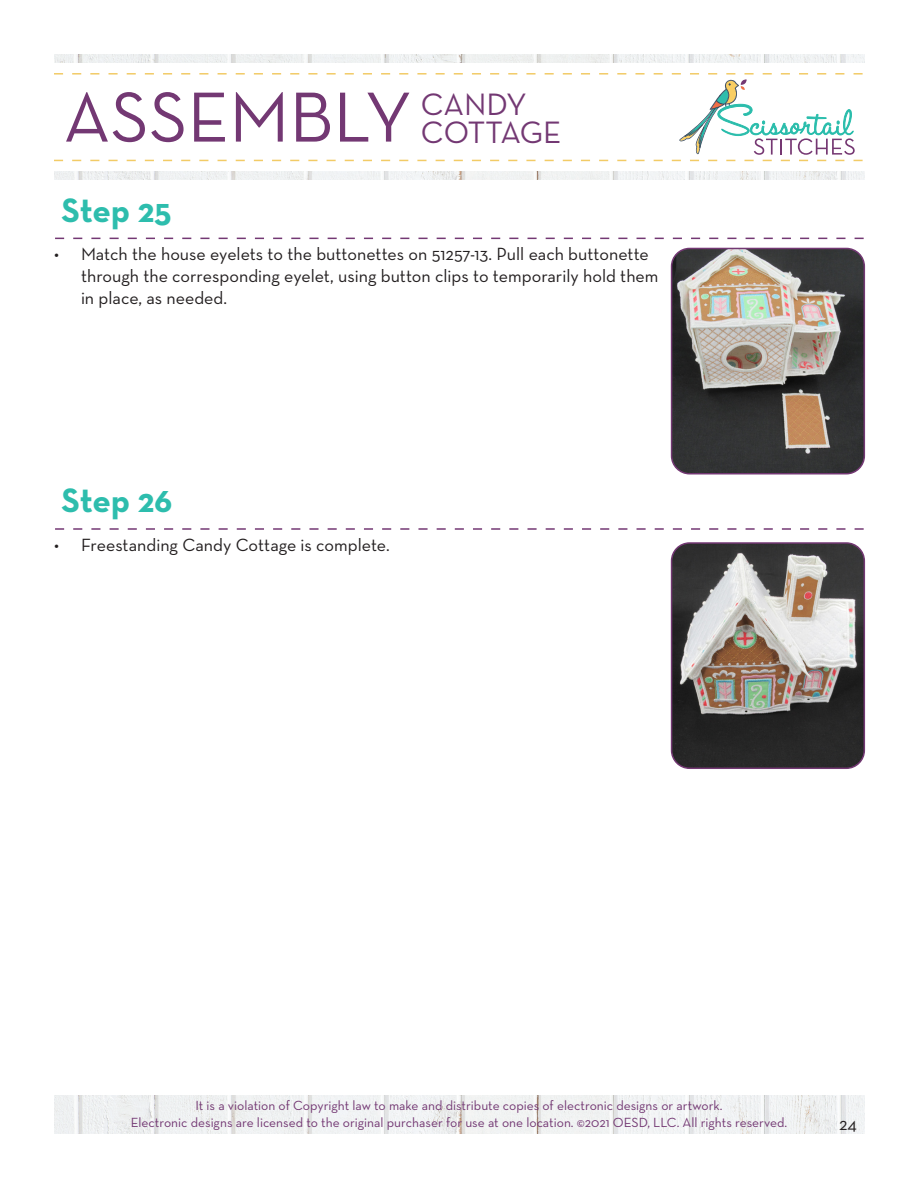
<style>
.page{position:relative;width:918px;height:1188px;background:#fff}
.page>*{position:absolute;margin:0;border:0;box-sizing:border-box;transform-origin:0 0}
.t1{font:72px "Neutra Text";color:#733873}
.t2{font:700 34.5px "Neutra Text";letter-spacing:-.005em;color:#2dbdad}
.t3{font:31.5px "Neutra Text";letter-spacing:-.01em;color:#733873}
.t4{font:18px/21.6px "Neutra Text";color:#231f20}
.t5{font:13.5px "Neutra Text";color:#733873}
</style>
<div class="page">
<img style="left:54px;top:1096px;width:810px;height:38px">
<img style="left:54px;top:54px;width:810px;height:126px">
<div style="left:29px;top:63px;width:863px;height:108px;background:#fff"></div>
<svg style="left:54px;top:73px;width:809px;height:88px"></svg>
<svg style="left:55px;top:238px;width:809px;height:1px"></svg>
<img style="left:672px;top:248px;width:192px;height:226px">
<div style="left:671px;top:248px;width:194px;height:226px;border:2px solid #733873;border-radius:18px"></div>
<svg style="left:55px;top:528px;width:809px;height:2px"></svg>
<img style="left:672px;top:545px;width:192px;height:223px">
<div style="left:671px;top:542px;width:194px;height:227px;border:2px solid #733873;border-radius:18px"></div>
<p class="t1" style="left:63px;top:73px;width:350px">ASSEMBLY</p>
<p class="t3" style="left:421px;top:85px;width:107px">CANDY</p>
<p class="t3" style="left:421px;top:113px;width:142px">COTTAGE</p>
<p class="t2" style="left:62px;top:188px;width:112px">Step 25</p>
<p class="t4" style="left:81px;top:243px;width:579px;text-indent:-27px">• Match the house eyelets to the buttonettes on 51257-13. Pull each buttonette through the corresponding eyelet, using button clips to temporarily hold them in place, as needed.</p>
<p class="t2" style="left:62px;top:479px;width:113px">Step 26</p>
<p class="t4" style="left:54px;top:534px;width:337px">• Freestanding Candy Cottage is complete.</p>
<p class="t5" style="left:195px;top:1098px;width:529px">It is a violation of Copyright law to make and distribute copies of electronic designs or artwork.</p>
<p class="t5" style="left:131px;top:1114px;width:658px">Electronic designs are licensed to the original purchaser for use at one location. ©2021 OESD, LLC. All rights reserved.</p>
<p class="t4" style="left:839px;top:1113px;width:19px">24</p>
</div>
